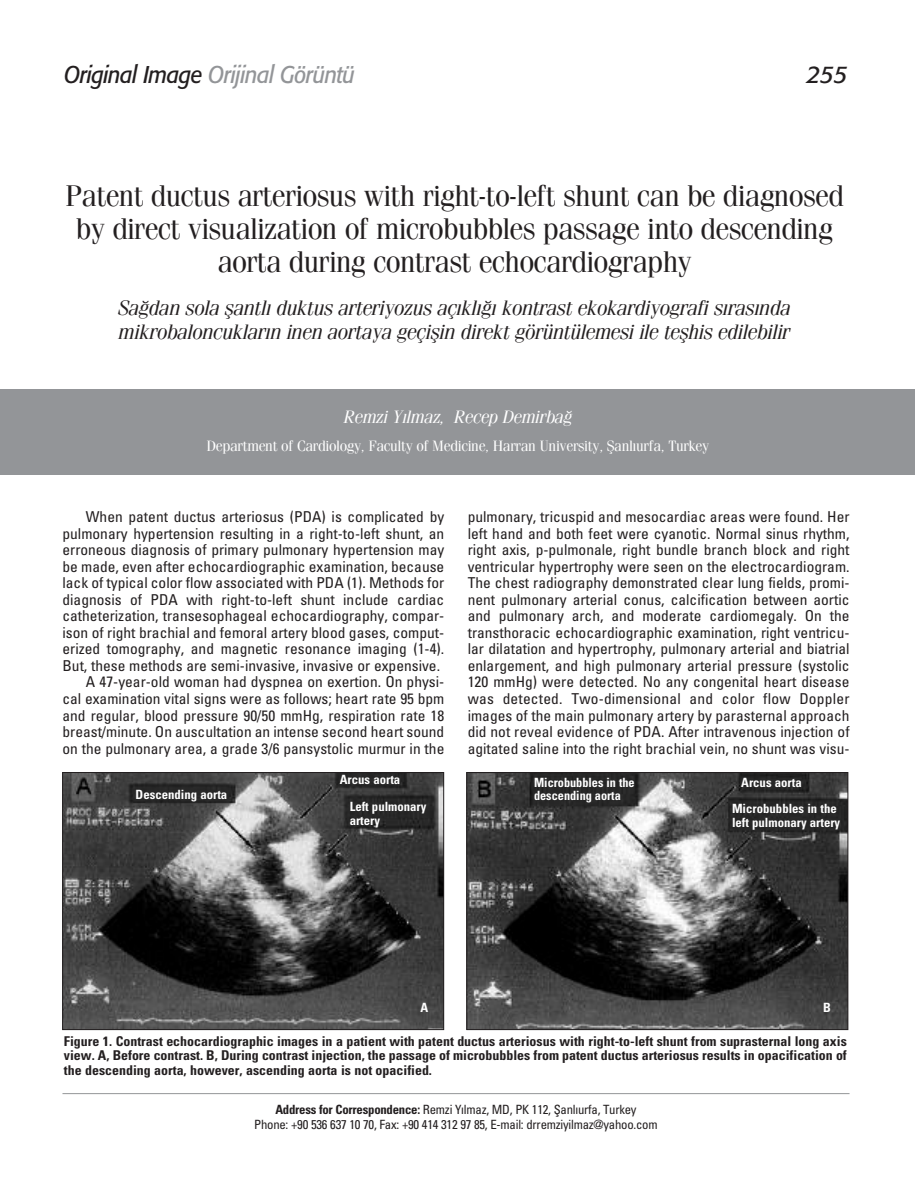
<style>
.page{position:relative;width:915px;height:1191px;background:#fff}
.page>*{position:absolute;margin:0;border:0;box-sizing:border-box;transform-origin:0 0}
.t1{font:30px/33px "Fenice";letter-spacing:-.02em;color:#231f20;text-align:center}
.t2{font:italic 24px "Formata";letter-spacing:-.03em;color:#939598;scale:.9 1}
.t3{font:italic 24px "Formata";color:#231f20}
.t4{font:italic 21px/24px "Fenice";letter-spacing:-.02em;color:#231f20}
.t5{font:italic 18px "Fenice";letter-spacing:-.02em;color:#fff}
.t6{font:condensed 15px/16.5px "Univers";color:#231f20;text-align:right}
.t7{font:15px "Fenice";letter-spacing:-.02em;color:#fff}
.t8{font:700 condensed 13.5px/14.2px "Univers";color:#231f20;text-align:justify}
.t9{font:condensed 12.75px/15px "Univers";letter-spacing:-.02em;color:#231f20;text-align:center}
.t10{font:700 condensed 12.75px/13.5px "Univers";color:#fff}
.t11{font:700 condensed 12.75px/13.5px "Univers";color:#fff;scale:.96 1}
.s1{color:#231f20}
.s2{font-weight:700}
</style>
<div class="page">
<div style="left:0;top:389px;width:914px;height:85px;background:#939598"></div>
<hr style="left:62px;top:1093px;width:787px;height:1px;background:#939598">
<img style="left:64px;top:774px;width:378px;height:253px">
<div style="left:62px;top:772px;width:382px;height:257px;border:1px solid #231f20"></div>
<img style="left:468px;top:774px;width:377px;height:253px">
<div style="left:466px;top:772px;width:381px;height:257px;border:1px solid #231f20"></div>
<h2 class="t2" style="left:64px;top:64px;width:325px"><span class="s1">Original Image</span> Orijinal Görüntü</h2>
<h2 class="t3" style="left:806px;top:64px;width:42px">255</h2>
<h1 class="t1" style="left:65px;top:181px;width:780px">Patent ductus arteriosus with right-to-left shunt can be diagnosed by direct visualization of microbubbles passage into descending aorta during contrast echocardiography</h1>
<h3 class="t4" style="left:118px;top:298px;width:674px">Sa¤dan sola flantl› duktus arteriyozus aç›kl›¤› kontrast ekokardiyografi s›ras›nda mikrobaloncuklar›n inen aortaya geçiflin direkt görüntülemesi ile teflhis edilebilir</h3>
<p class="t5" style="left:343px;top:411px;width:230px">Remzi Y›lmaz, Recep Demirba¤</p>
<p class="t7" style="left:206px;top:441px;width:504px">Department of Cardiology, Faculty of Medicine, Harran University, fianl›urfa, Turkey</p>
<p class="t6" style="left:62px;top:510px;width:383px">When patent ductus arteriosus (PDA) is complicated by pulmonary hypertension resulting in a right-to-left shunt, an erroneous diagnosis of primary pulmonary hypertension may be made, even after echocardiographic examination, because lack of typical color flow associated with PDA (1). Methods for diagnosis of PDA with right-to-left shunt include cardiac catheterization, transesophageal echocardiography, compar&shy;ison of right brachial and femoral artery blood gases, comput&shy;erized tomography, and magnetic resonance imaging (1-4).<br>But, these methods are semi-invasive, invasive or expensive.<br>A 47-year-old woman had dyspnea on exertion. On physi-<br>cal examination vital signs were as follows; heart rate 95 bpm and regular, blood pressure 90/50 mmHg, respiration rate 18 breast/minute. On auscultation an intense second heart sound on the pulmonary area, a grade 3/6 pansystolic murmur in the</p>
<p class="t6" style="left:467px;top:510px;width:383px;text-align:justify">pulmonary, tricuspid and mesocardiac areas were found. Her left hand and both feet were cyanotic. Normal sinus rhythm, right axis, p-pulmonale, right bundle branch block and right ventricular hypertrophy were seen on the electrocardiogram.<br>The chest radiography demonstrated clear lung fields, promi&shy;nent pulmonary arterial conus, calcification between aortic and pulmonary arch, and moderate cardiomegaly. On the transthoracic echocardiographic examination, right ventricu&shy;lar dilatation and hypertrophy, pulmonary arterial and biatrial enlargement, and high pulmonary arterial pressure (systolic 120 mmHg) were detected. No any congenital heart disease was detected. Two-dimensional and color flow Doppler images of the main pulmonary artery by parasternal approach did not reveal evidence of PDA. After intravenous injection of agitated saline into the right brachial vein, no shunt was visu-</p>
<p class="t10" style="left:135px;top:788px;width:93px">Descending aorta</p>
<p class="t10" style="left:340px;top:774px;width:62px">Arcus aorta</p>
<p class="t10" style="left:741px;top:776px;width:62px">Arcus aorta</p>
<p class="t11" style="left:534px;top:776px;width:106px">Microbubbles in the descending aorta</p>
<p class="t10" style="left:349px;top:801px;width:78px">Left pulmonary artery</p>
<p class="t10" style="left:731px;top:803px;width:110px">Microbubbles in the left pulmonary artery</p>
<p class="t10" style="left:420px;top:1002px;width:9px">A</p>
<p class="t10" style="left:822px;top:1002px;width:9px">B</p>
<p class="t8" style="left:64px;top:1035px;width:784px">Figure 1. Contrast echocardiographic images in a patient with patent ductus arteriosus with right-to-left shunt from suprasternal long axis view. A, Before contrast. B, During contrast injection, the passage of microbubbles from patent ductus arteriosus results in opacification of the descending aorta, however, ascending aorta is not opacified.</p>
<p class="t9" style="left:254px;top:1102px;width:405px"><span class="s2">Address for Correspondence:</span> Remzi Y›lmaz, MD, PK 112, fianl›urfa, Turkey<br>Phone: +90 536 637 10 70, Fax: +90 414 312 97 85, E-mail: drremziyilmaz@yahoo.com</p>
</div>
